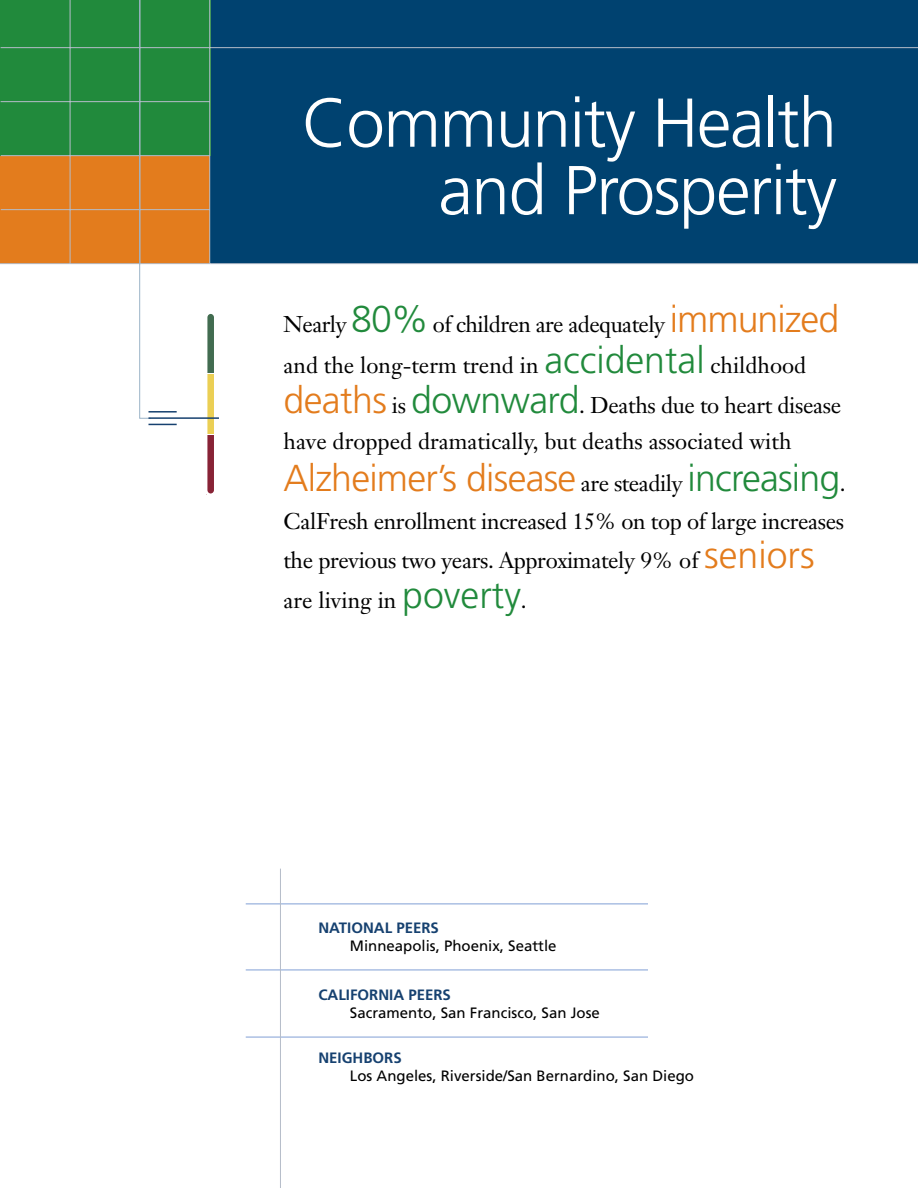
<style>
.page{position:relative;width:918px;height:1188px;background:#fff}
.page>*{position:absolute;margin:0;border:0;box-sizing:border-box;transform-origin:0 0}
.t1{font:300 69px/67.5px "Frutiger";letter-spacing:-.02em;color:#fff;text-align:right}
.t2{font:300 37.5px "Frutiger";letter-spacing:-.02em;color:#e37c1d}
.t3{font:22.5px/40.5px "Janson Text";letter-spacing:-.015em;color:#000}
.t4{font:15px "Frutiger";color:#000}
.t5{font:700 15px "Frutiger";color:#164170}
.s1{font-family:"Frutiger";font-weight:300;font-size:37.5px;color:#218a3c}
.s2{font-family:"Frutiger";font-weight:300;font-size:37.5px;color:#e37c1d}
.s3{font-family:"Janson Text";font-weight:400;font-size:22.5px;color:#000}
.s4{color:#218a3c}
</style>
<div class="page">
<svg style="left:206px;top:314px;width:8px;height:181px"></svg>
<div style="left:210px;top:0;width:708px;height:264px;background:#004270"></div>
<div style="left:0;top:0;width:210px;height:156px;background:#218a3c"></div>
<div style="left:0;top:156px;width:210px;height:108px;background:#e37c1d"></div>
<hr style="left:70px;top:0;width:1px;height:264px;background:#b5bdc9">
<hr style="left:209px;top:0;width:1px;height:264px;background:#b5bdc9">
<hr style="left:1px;top:47px;width:917px;height:1px;background:#b5bdc9">
<hr style="left:0;top:263px;width:918px;height:1px;background:#b5bdc9">
<hr style="left:1px;top:155px;width:209px;height:1px;background:#b5bdc9">
<hr style="left:1px;top:209px;width:209px;height:1px;background:#b5bdc9">
<hr style="left:1px;top:101px;width:209px;height:1px;background:#b5bdc9">
<hr style="left:246px;top:969px;width:402px;height:2px;background:#abbfe3">
<hr style="left:246px;top:1036px;width:402px;height:2px;background:#abbfe3">
<hr style="left:246px;top:903px;width:402px;height:2px;background:#abbfe3">
<hr style="left:148px;top:417px;width:71px;height:2px;background:#16416f">
<svg style="left:139px;top:0;width:38px;height:425px"></svg>
<hr style="left:280px;top:869px;width:1px;height:319px;background:#b5bdc9">
<h1 class="t1" style="left:302px;top:89px;width:537px">Community Health and Prosperity</h1>
<p class="t3" style="left:284px;top:304px;width:559px">Nearly <span class="s1">80%</span> of children are adequately <span class="s2">immunized </span>and the long-term trend in <span class="s1">accidental</span> childhood <span class="s2">deaths</span> is <span class="s1">downward</span>. Deaths due to heart disease</p>
<p class="t3" style="left:283px;top:421px;width:510px">have dropped dramatically, but deaths associated with</p>
<h2 class="t2" style="left:284px;top:457px;width:564px">Alzheimer’s disease <span class="s3">are steadily</span> <span class="s4">increasing</span><span class="s3">.</span></h2>
<p class="t3" style="left:283px;top:501px;width:562px;line-height:39.8px">CalFresh enrollment increased 15% on top of large increases the previous two years. Approximately 9% of <span class="s2">seniors </span>are living in <span class="s1">poverty</span>.</p>
<p class="t5" style="left:318px;top:919px;width:122px">NATIONAL PEERS</p>
<p class="t4" style="left:350px;top:937px;width:208px">Minneapolis, Phoenix, Seattle</p>
<p class="t5" style="left:318px;top:986px;width:134px">CALIFORNIA PEERS</p>
<p class="t4" style="left:350px;top:1004px;width:252px">Sacramento, San Francisco, San Jose</p>
<p class="t5" style="left:318px;top:1049px;width:85px">NEIGHBORS</p>
<p class="t4" style="left:350px;top:1067px;width:346px">Los Angeles, Riverside/San Bernardino, San Diego</p>
</div>
